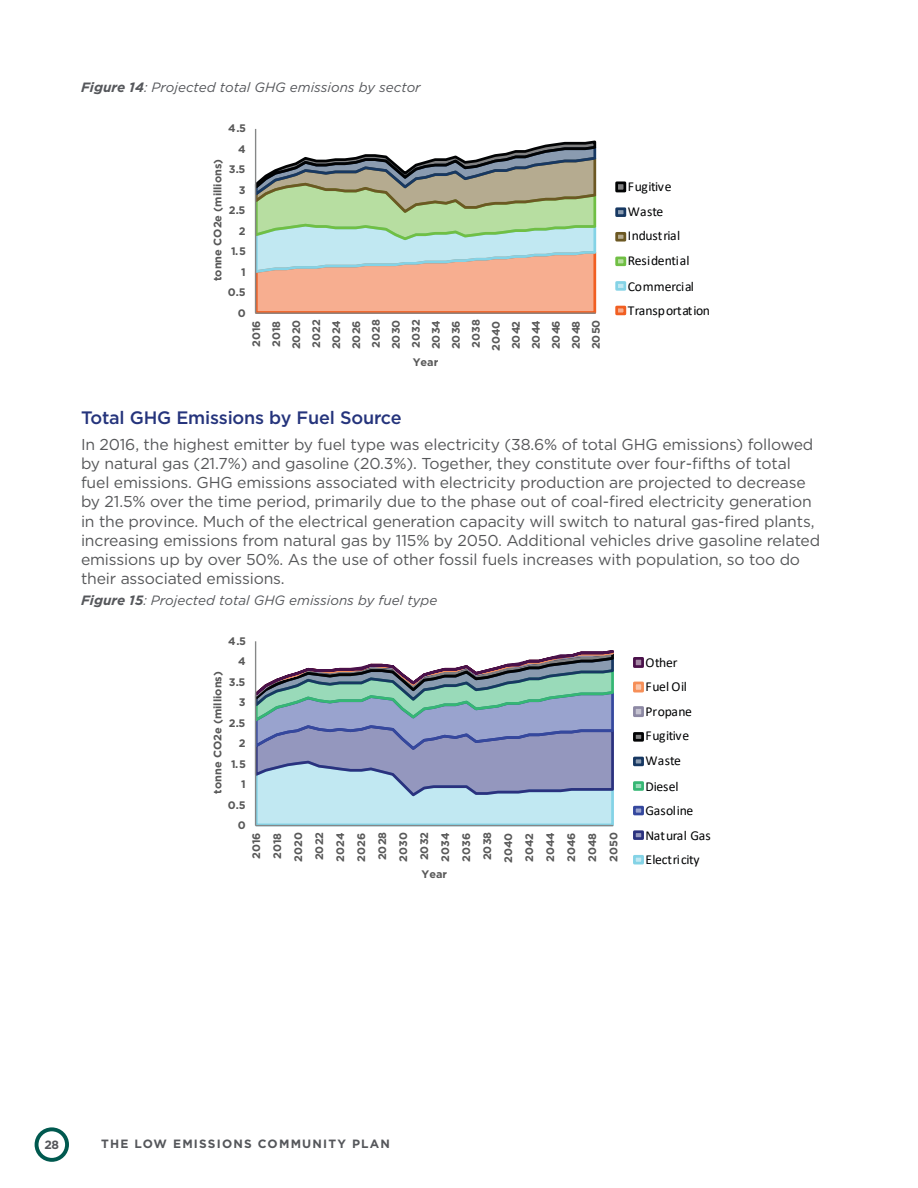
<style>
.page{position:relative;width:918px;height:1188px;background:#fff}
.page>*{position:absolute;margin:0;border:0;box-sizing:border-box;transform-origin:0 0}
.t1{font:500 18px "Gotham";letter-spacing:-.01em;color:#25347c}
.t2{font:15.75px/19px "Gotham";letter-spacing:-.01em;color:#565759}
.t3{font:13.65px/24.6px "Calibri";letter-spacing:-.005em;color:#020304}
.t4{font:italic 13.5px "Gotham";color:#55575b}
.t5{font:700 12px "Gotham";letter-spacing:.1em;color:#55575b}
.t6{font:700 10.95px/20px "Gotham";color:#585858;text-align:center}
.s1{font-weight:700}
</style>
<div class="page">
<div style="left:35px;top:1127px;width:34px;height:35px;border:4px solid #00594f;border-radius:50%"></div>
<svg style="left:255px;top:139px;width:341px;height:175px;background:#c2bca6"></svg>
<hr style="left:255px;top:129px;width:1px;height:184px;background:#868787">
<hr style="left:256px;top:313px;width:340px;height:1px;background:#868787">
<div style="left:617px;top:183px;width:8px;height:8px;background:#808081"></div>
<div style="left:615px;top:181px;width:11px;height:11px;border:3px solid #020304"></div>
<div style="left:617px;top:209px;width:8px;height:7px;background:#8a9bb0"></div>
<div style="left:615px;top:207px;width:11px;height:10px;border:3px solid #173862"></div>
<div style="left:617px;top:233px;width:8px;height:7px;background:#b5ab90"></div>
<div style="left:615px;top:232px;width:11px;height:10px;border:3px solid #6c5823"></div>
<div style="left:617px;top:258px;width:8px;height:7px;background:#b7dea1"></div>
<div style="left:615px;top:257px;width:11px;height:9px;border:3px solid #70bf44"></div>
<div style="left:617px;top:282px;width:8px;height:7px;background:#c1e8f2"></div>
<div style="left:615px;top:281px;width:11px;height:10px;border:3px solid #84d3e6"></div>
<div style="left:617px;top:307px;width:8px;height:7px;background:#f7ae90"></div>
<div style="left:615px;top:306px;width:11px;height:9px;border:3px solid #f15f22"></div>
<svg style="left:256px;top:648px;width:358px;height:178px;background:#9eb2c7"></svg>
<hr style="left:255px;top:641px;width:1px;height:185px;background:#868787">
<hr style="left:256px;top:825px;width:357px;height:1px;background:#868787">
<div style="left:634px;top:658px;width:9px;height:9px;background:#a487a4"></div>
<div style="left:633px;top:657px;width:11px;height:11px;border:3px solid #4a114a"></div>
<div style="left:634px;top:683px;width:9px;height:8px;background:#fac6ab"></div>
<div style="left:633px;top:682px;width:11px;height:11px;border:3px solid #f68f58"></div>
<div style="left:634px;top:708px;width:9px;height:8px;background:#c5c3d1"></div>
<div style="left:633px;top:706px;width:11px;height:11px;border:3px solid #8d89a4"></div>
<div style="left:634px;top:733px;width:9px;height:7px;background:#808081"></div>
<div style="left:633px;top:732px;width:11px;height:10px;border:3px solid #020304"></div>
<div style="left:634px;top:758px;width:9px;height:7px;background:#8a9bb0"></div>
<div style="left:633px;top:757px;width:11px;height:9px;border:3px solid #173862"></div>
<div style="left:634px;top:783px;width:9px;height:6px;background:#99dab9"></div>
<div style="left:633px;top:781px;width:11px;height:10px;border:3px solid #35b774"></div>
<div style="left:634px;top:807px;width:9px;height:7px;background:#99a3ce"></div>
<div style="left:633px;top:806px;width:11px;height:9px;border:3px solid #35489e"></div>
<div style="left:634px;top:832px;width:9px;height:7px;background:#9497be"></div>
<div style="left:633px;top:830px;width:11px;height:10px;border:3px solid #2a317e"></div>
<div style="left:634px;top:856px;width:9px;height:7px;background:#c1e8f2"></div>
<div style="left:633px;top:855px;width:11px;height:9px;border:3px solid #84d3e6"></div>
<p class="t4" style="left:81px;top:78px;width:341px"><span class="s1">Figure 14</span>: Projected total GHG emissions by sector</p>
<p class="t6" style="left:228px;top:118px;width:19px">4.5</p>
<p class="t6" style="left:238px;top:139px;width:9px">4</p>
<p class="t6" style="left:208px;top:281px;width:124px;rotate:-90deg">tonne CO2e (millions)</p>
<p class="t6" style="left:229px;top:159px;width:18px">3.5</p>
<p class="t6" style="left:239px;top:180px;width:8px">3</p>
<p class="t6" style="left:229px;top:200px;width:18px">2.5</p>
<p class="t6" style="left:239px;top:221px;width:8px">2</p>
<p class="t6" style="left:231px;top:241px;width:17px">1.5</p>
<p class="t6" style="left:241px;top:262px;width:6px">1</p>
<p class="t6" style="left:228px;top:282px;width:19px">0.5</p>
<p class="t6" style="left:238px;top:303px;width:9px">0</p>
<p class="t6" style="left:246px;top:351px;width:33px;rotate:-90deg">2016<br>2018<br>2020<br>2022<br>2024<br>2026<br>2028<br>2030<br>2032<br>2034<br>2036<br>2038<br>2040<br>2042<br>2044<br>2046<br>2048<br>2050</p>
<p class="t6" style="left:413px;top:352px;width:27px">Year</p>
<p class="t3" style="left:628px;top:174px;width:63px">Fugitive<br>Waste<br>Industrial<br>Residential</p>
<p class="t3" style="left:628px;top:274px;width:84px">Commercial<br>Transportation</p>
<p class="t1" style="left:81px;top:406px;width:322px">Total GHG Emissions by Fuel Source</p>
<p class="t2" style="left:81px;top:435px;width:741px">In 2016, the highest emitter by fuel type was electricity (38.6% of total GHG emissions) followed by natural gas (21.7%) and gasoline (20.3%). Together, they constitute over four-fifths of total fuel emissions. GHG emissions associated with electricity production are projected to decrease by 21.5% over the time period, primarily due to the phase out of coal-fired electricity generation in the province. Much of the electrical generation capacity will switch to natural gas-fired plants, increasing emissions from natural gas by 115% by 2050. Additional vehicles drive gasoline related emissions up by over 50%. As the use of other fossil fuels increases with population, so too do their associated emissions.</p>
<p class="t4" style="left:81px;top:592px;width:358px"><span class="s1">Figure 15</span>: Projected total GHG emissions by fuel type</p>
<p class="t6" style="left:228px;top:631px;width:19px">4.5</p>
<p class="t6" style="left:238px;top:651px;width:9px">4</p>
<p class="t6" style="left:208px;top:794px;width:124px;rotate:-90deg">tonne CO2e (millions)</p>
<p class="t6" style="left:229px;top:672px;width:18px">3.5</p>
<p class="t6" style="left:239px;top:692px;width:8px">3</p>
<p class="t6" style="left:229px;top:713px;width:18px">2.5</p>
<p class="t6" style="left:239px;top:733px;width:8px">2</p>
<p class="t6" style="left:231px;top:754px;width:17px">1.5</p>
<p class="t6" style="left:241px;top:774px;width:6px">1</p>
<p class="t6" style="left:228px;top:795px;width:19px">0.5</p>
<p class="t6" style="left:238px;top:815px;width:9px">0</p>
<p class="t6" style="left:246px;top:863px;width:33px;line-height:21px;rotate:-90deg">2016<br>2018<br>2020<br>2022<br>2024<br>2026<br>2028<br>2030<br>2032<br>2034<br>2036<br>2038<br>2040<br>2042<br>2044<br>2046<br>2048<br>2050</p>
<p class="t6" style="left:422px;top:864px;width:27px">Year</p>
<p class="t3" style="left:646px;top:649px;width:48px">Other<br>Fuel Oil<br>Propane<br>Fugitive<br>Waste</p>
<p class="t3" style="left:646px;top:774px;width:67px">Diesel<br>Gasoline<br>Natural Gas<br>Electricity</p>
<p class="t5" style="left:44px;top:1136px;width:16px">28</p>
<p class="t5" style="left:101px;top:1136px;width:290px">THE LOW EMISSIONS COMMUNITY PLAN</p>
</div>
